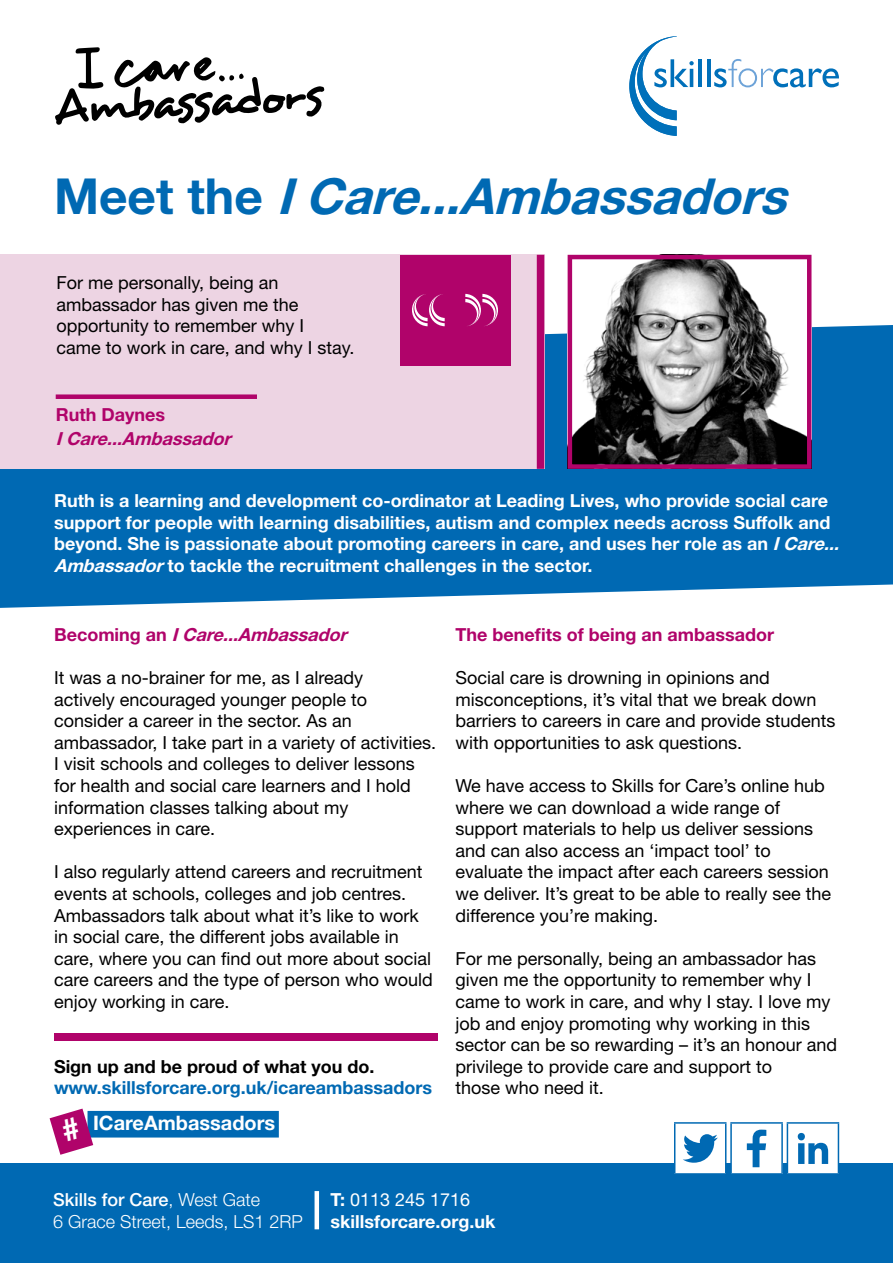
<style>
.page{position:relative;width:893px;height:1263px;background:#fff}
.page>*{position:absolute;margin:0;border:0;box-sizing:border-box;transform-origin:0 0}
.t1{font:italic 700 49.65px "Helvetica Neue LT Std";color:#0069b3}
.t2{font:700 19.95px "Helvetica Neue LT Std";color:#fff}
.t3{font:18px/21.6px "Helvetica Neue LT Std";color:#000}
.t4{font:700 18px/21.6px "Helvetica Neue LT Std";color:#fff}
.t5{font:300 18px/21.6px "Helvetica Neue LT Std";color:#fff}
.t6{font:italic 700 18px "Helvetica Neue LT Std";color:#b0036a}
.t7{font:700 18px "Helvetica Neue LT Std";color:#0069b3}
.t8{font:700 18px "Helvetica Neue LT Std";color:#b0036a}
.t9{font:700 18px "Helvetica Neue LT Std";color:#000}
.s1{font-style:normal}
.s2{font-style:italic}
.s3{font-weight:500}
.s4{font-weight:400}
</style>
<div class="page">
<svg style="left:0;top:325px;width:893px;height:283px;background:#1474b8"></svg>
<img style="left:573px;top:260px;width:233px;height:204px">
<div style="left:568px;top:255px;width:243px;height:214px;border:4px solid #b0036a"></div>
<div style="left:0;top:255px;width:544px;height:214px;background:#edd4e3"></div>
<div style="left:400px;top:255px;width:110px;height:110px;background:#b0036a"></div>
<svg style="left:412px;top:294px;width:33px;height:32px"></svg>
<svg style="left:465px;top:294px;width:33px;height:32px"></svg>
<div style="left:537px;top:255px;width:7px;height:214px;background:#b0036a"></div>
<div style="left:56px;top:394px;width:201px;height:5px;background:#b0036a"></div>
<svg style="left:55px;top:47px;width:269px;height:78px"></svg>
<svg style="left:629px;top:36px;width:65px;height:100px"></svg>
<hr style="left:698px;top:59px;width:4px;height:28px;background:#0070ba">
<hr style="left:707px;top:59px;width:3px;height:28px;background:#0070ba">
<svg style="left:714px;top:59px;width:125px;height:28px"></svg>
<div style="left:0;top:1164px;width:893px;height:99px;background:#0069b3"></div>
<hr style="left:315px;top:1191px;width:4px;height:38px;background:#fff">
<div style="left:787px;top:1123px;width:51px;height:51px;background:#fff"></div>
<hr style="left:787px;top:1122px;width:52px;height:2px;background:#0069b3">
<hr style="left:787px;top:1124px;width:1px;height:49px;background:#0069b3">
<hr style="left:838px;top:1124px;width:1px;height:49px;background:#0069b3">
<hr style="left:787px;top:1173px;width:52px;height:2px;background:#0069b3">
<svg style="left:798px;top:1133px;width:30px;height:31px"></svg>
<div style="left:731px;top:1123px;width:51px;height:51px;background:#fff"></div>
<hr style="left:730px;top:1122px;width:53px;height:2px;background:#0069b3">
<hr style="left:730px;top:1124px;width:2px;height:49px;background:#0069b3">
<hr style="left:781px;top:1124px;width:2px;height:49px;background:#0069b3">
<hr style="left:730px;top:1173px;width:53px;height:2px;background:#0069b3">
<svg style="left:747px;top:1129px;width:19px;height:38px"></svg>
<div style="left:675px;top:1123px;width:51px;height:51px;background:#fff"></div>
<hr style="left:674px;top:1122px;width:52px;height:2px;background:#0069b3">
<hr style="left:674px;top:1124px;width:1px;height:49px;background:#0069b3">
<hr style="left:725px;top:1124px;width:1px;height:49px;background:#0069b3">
<hr style="left:674px;top:1173px;width:52px;height:2px;background:#0069b3">
<svg style="left:683px;top:1134px;width:35px;height:29px"></svg>
<div style="left:88px;top:1111px;width:191px;height:26px;background:#0069b3"></div>
<div style="left:54px;top:1033px;width:383px;height:8px;background:#b0036a"></div>
<svg style="left:8px;top:1108px;width:127px;height:56px"></svg>
<h1 class="t1" style="left:54px;top:165px;width:749px"><span class="s1">M e e t t h e</span> ICare...Ambassadors</h1>
<p class="t3" style="left:56px;top:271px;width:300px">For me personally, being an ambassador has given me the opportunity to remember why I<br>came to work in care, and why I stay.</p>
<p class="t8" style="left:56px;top:404px;width:111px">Ruth Daynes</p>
<p class="t6" style="left:56px;top:428px;width:182px">ICare...Ambassador</p>
<p class="t4" style="left:54px;top:490px;width:792px">Ruth is a learning and development co-ordinator at Leading Lives, who provide social care support for people with learning disabilities, autism and complex needs across Suffolk and beyond. She is passionate about promoting careers in care, and uses her role as an <span class="s2">ICare...<br>Ambassador</span>to tackle the recruitment challenges in the sector.</p>
<p class="t6" style="left:54px;top:623px;width:300px"><span class="s1">B e c o m i n g a n</span> ICare...Ambassador</p>
<p class="t3" style="left:54px;top:666px;width:384px">It was a no-brainer for me, as I already<br>actively encouraged younger people to consider a career in the sector. As an ambassador, I take part in a variety of activities.<br>I visit schools and colleges to deliver lessons for health and social care learners and I hold information classes talking about my experiences in care.</p>
<p class="t3" style="left:54px;top:861px;width:380px">I also regularly attend careers and recruitment events at schools, colleges and job centres.<br>Ambassadors talk about what it’s like to work in social care, the different jobs available in care, where you can find out more about social care careers and the type of person who would enjoy working in care.</p>
<p class="t9" style="left:54px;top:1055px;width:322px">Sign up and be proud of what you do.</p>
<p class="t7" style="left:54px;top:1077px;width:380px">www.skillsforcare.org.uk/icareambassadors</p>
<p class="t2" style="left:93px;top:1110px;width:184px">ICareAmbassadors</p>
<p class="t8" style="left:455px;top:623px;width:320px">The benefits of being an ambassador</p>
<p class="t3" style="left:455px;top:666px;width:382px">Social care is drowning in opinions and misconceptions, it’s vital that we break down barriers to careers in care and provide students with opportunities to ask questions.</p>
<p class="t3" style="left:455px;top:774px;width:377px">We have access to Skills for Care’s online hub where we can download a wide range of support materials to help us deliver sessions and can also access an ‘impact tool’ to evaluate the impact after each careers session we deliver. It’s great to be able to really see the difference you’re making.</p>
<p class="t3" style="left:455px;top:947px;width:383px">For me personally, being an ambassador has given me the opportunity to remember why I came to work in care, and why I stay. I love my job and enjoy promoting why working in this sector can be so rewarding – it’s an honour and privilege to provide care and support to<br>those who need it.</p>
<p class="t5" style="left:53px;top:1188px;width:251px"><span class="s3">Skills for Care</span>, West Gate<br>6 Grace Street, Leeds, LS1 2RP</p>
<p class="t4" style="left:331px;top:1188px;width:166px">T: <span class="s4">0113 245 1716 </span>skillsforcare.org.uk</p>
</div>
